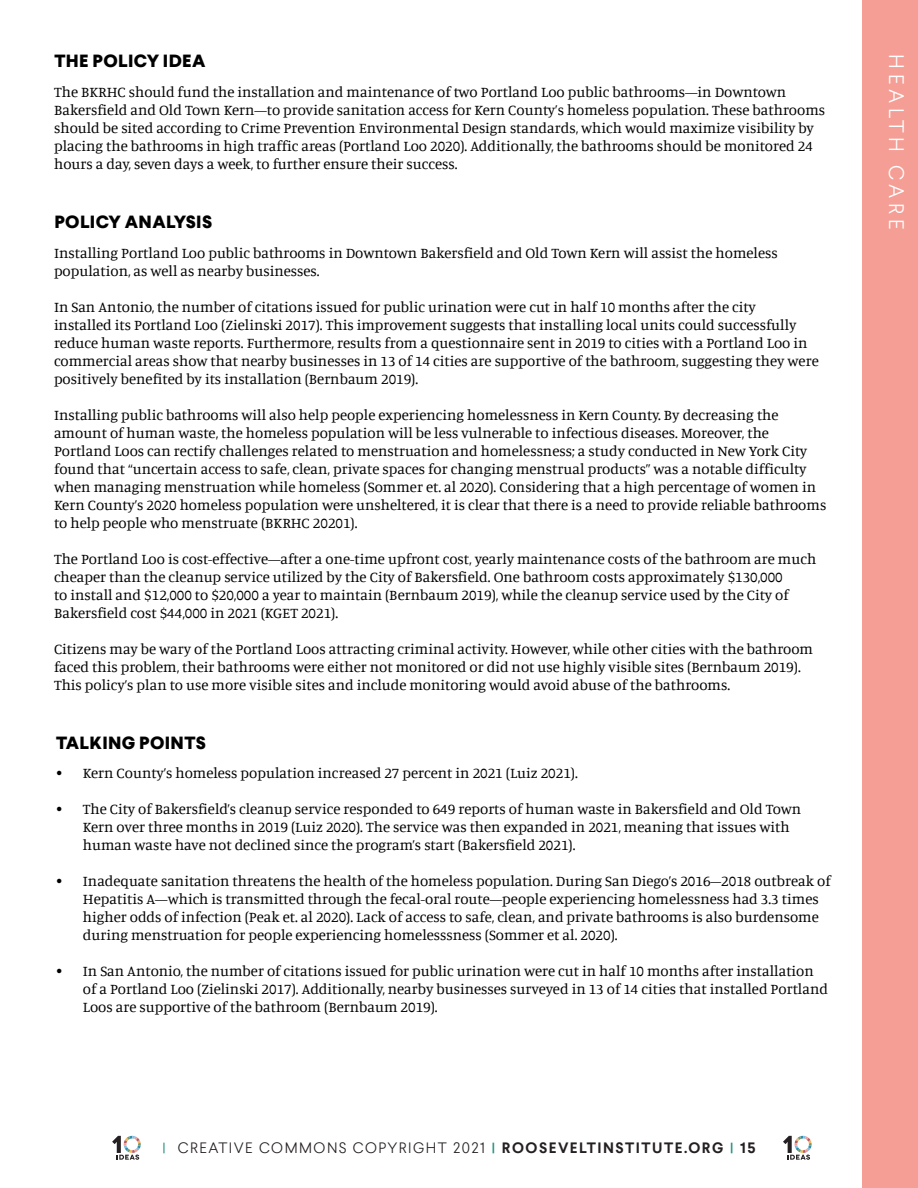
<style>
.page{position:relative;width:918px;height:1188px;background:#fff}
.page>*{position:absolute;margin:0;border:0;box-sizing:border-box;transform-origin:0 0}
.t1{font:300 21px "Larsseit";letter-spacing:.22em;color:#fff}
.t2{font:800 18px "Larsseit";letter-spacing:.02em;color:#000}
.t3{font:15px/18px "Manuale";color:#000}
.t4{font:300 15px "Larsseit";letter-spacing:.1em;color:#241f21}
.s1{font-family:"Proxima Nova";font-weight:600;color:#229082}
.s2{font-family:"Proxima Nova Extrabld";font-weight:400;color:#229082}
.s3{font-weight:700}
</style>
<div class="page">
<div style="left:863px;top:0;width:55px;height:1188px;background:#f49e95"></div>
<svg style="left:112px;top:1136px;width:29px;height:24px"></svg>
<svg style="left:783px;top:1136px;width:29px;height:24px"></svg>
<p class="t2" style="left:54px;top:49px;width:153px">THE POLICY IDEA</p>
<p class="t3" style="left:54px;top:82px;width:773px">The BKRHC should fund the installation and maintenance of two Portland Loo public bathrooms—in Downtown Bakersfield and Old Town Kern—to provide sanitation access for Kern County’s homeless population. These bathrooms should be sited according to Crime Prevention Environmental Design standards, which would maximize visibility by placing the bathrooms in high traffic areas (Portland Loo 2020). Additionally, the bathrooms should be monitored 24 hours a day, seven days a week, to further ensure their success.</p>
<p class="t2" style="left:54px;top:210px;width:159px">POLICY ANALYSIS</p>
<p class="t3" style="left:54px;top:244px;width:725px">Installing Portland Loo public bathrooms in Downtown Bakersfield and Old Town Kern will assist the homeless population, as well as nearby businesses.</p>
<p class="t3" style="left:54px;top:298px;width:766px">In San Antonio, the number of citations issued for public urination were cut in half 10 months after the city<br>installed its Portland Loo (Zielinski 2017). This improvement suggests that installing local units could successfully reduce human waste reports. Furthermore, results from a questionnaire sent in 2019 to cities with a Portland Loo in commercial areas show that nearby businesses in 13 of 14 cities are supportive of the bathroom, suggesting they were positively benefited by its installation (Bernbaum 2019).</p>
<p class="t3" style="left:54px;top:406px;width:774px">Installing public bathrooms will also help people experiencing homelessness in Kern County. By decreasing the amount of human waste, the homeless population will be less vulnerable to infectious diseases. Moreover, the Portland Loos can rectify challenges related to menstruation and homelessness; a study conducted in New York City found that “uncertain access to safe, clean, private spaces for changing menstrual products” was a notable difficulty when managing menstruation while homeless (Sommer et. al 2020). Considering that a high percentage of women in Kern County’s 2020 homeless population were unsheltered, it is clear that there is a need to provide reliable bathrooms to help people who menstruate (BKRHC 20201).</p>
<p class="t3" style="left:54px;top:550px;width:764px">The Portland Loo is cost-effective—after a one-time upfront cost, yearly maintenance costs of the bathroom are much cheaper than the cleanup service utilized by the City of Bakersfield. One bathroom costs approximately $130,000<br>to install and $12,000 to $20,000 a year to maintain (Bernbaum 2019), while the cleanup service used by the City of Bakersfield cost $44,000 in 2021 (KGET 2021).</p>
<p class="t3" style="left:54px;top:640px;width:761px">Citizens may be wary of the Portland Loos attracting criminal activity. However, while other cities with the bathroom faced this problem, their bathrooms were either not monitored or did not use highly visible sites (Bernbaum 2019).<br>This policy’s plan to use more visible sites and include monitoring would avoid abuse of the bathrooms.</p>
<p class="t2" style="left:56px;top:730px;width:151px">TALKING POINTS</p>
<p class="t3" style="left:56px;top:763px;width:523px">• Kern County’s homeless population increased 27 percent in 2021 (Luiz 2021).</p>
<p class="t3" style="left:83px;top:799px;width:720px;text-indent:-27px">• The City of Bakersfield’s cleanup service responded to 649 reports of human waste in Bakersfield and Old Town<br>Kern over three months in 2019 (Luiz 2020). The service was then expanded in 2021, meaning that issues with human waste have not declined since the program’s start (Bakersfield 2021).</p>
<p class="t3" style="left:83px;top:871px;width:749px;text-indent:-27px">• Inadequate sanitation threatens the health of the homeless population. During San Diego’s 2016–2018 outbreak of Hepatitis A—which is transmitted through the fecal-oral route—people experiencing homelessness had 3.3 times higher odds of infection (Peak et. al 2020). Lack of access to safe, clean, and private bathrooms is also burdensome during menstruation for people experiencing homelesssness (Sommer et al. 2020).</p>
<p class="t3" style="left:83px;top:961px;width:747px;text-indent:-27px">• In San Antonio, the number of citations issued for public urination were cut in half 10 months after installation of a Portland Loo (Zielinski 2017). Additionally, nearby businesses surveyed in 13 of 14 cities that installed Portland<br>Loos are supportive of the bathroom (Bernbaum 2019).</p>
<p class="t4" style="left:162px;top:1138px;width:595px"><span class="s1">|</span> CREATIVE COMMONS COPYRIGHT 2021 <span class="s2">|</span> <span class="s3">ROOSEVELTINSTITUTE.ORG</span> <span class="s2">|</span> <span class="s3">15</span></p>
<h1 class="t1" style="left:910px;top:54px;width:176px;rotate:90deg">HEALTH CARE</h1>
</div>
